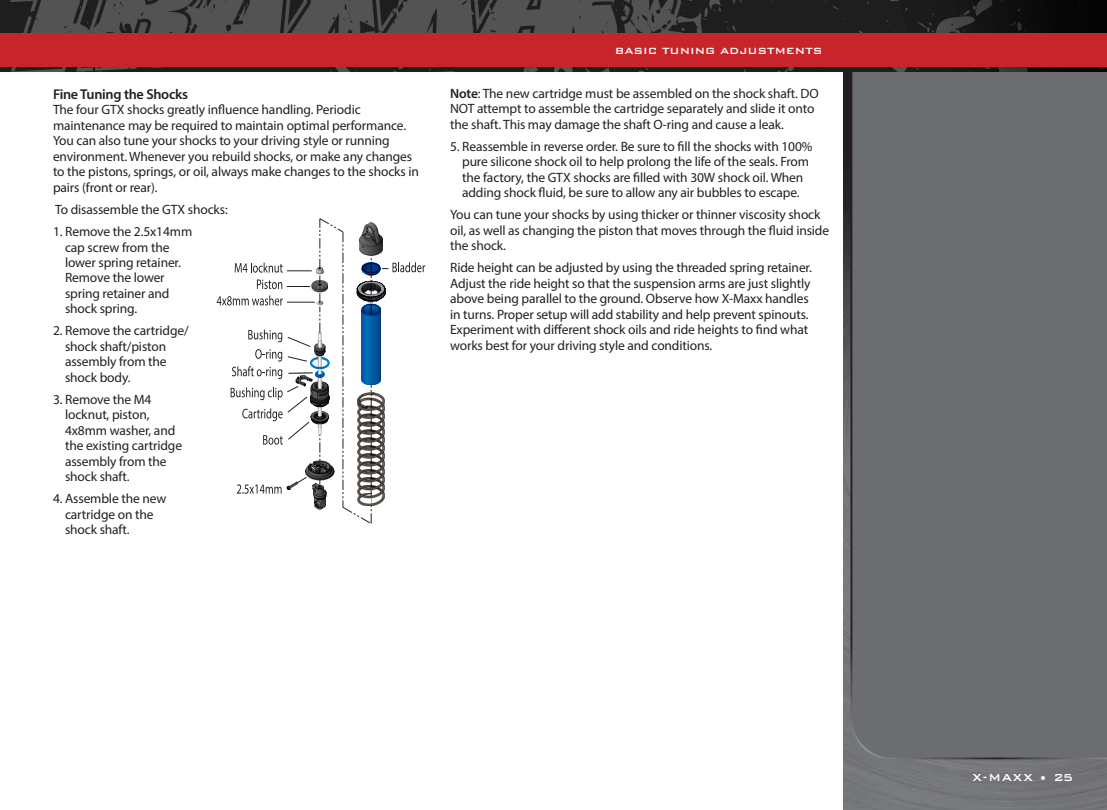
<style>
.page{position:relative;width:1107px;height:810px;background:#fff}
.page>*{position:absolute;margin:0;border:0;box-sizing:border-box;transform-origin:0 0}
.t1{font:600 14.25px "Myriad Pro";letter-spacing:-.02em;color:#231f20}
.t2{font:13.5px/15.5px "Myriad Pro";letter-spacing:-.01em;color:#231f20}
.t3{font:500 13.5px "Bank Gothic BT";letter-spacing:.045em;color:#fff}
.t4{font:500 12px "Bank Gothic BT";color:#fff}
.s1{font-weight:600}
</style>
<div class="page">
<img style="left:844px;top:71px;width:263px;height:739px">
<div style="left:850px;top:71px;width:257px;height:689px;background:#6c6d70"></div>
<img style="left:0;top:0;width:1107px;height:71px">
<div style="left:0;top:33px;width:1107px;height:34px;background:#c8242b"></div>
<svg style="left:217px;top:218px;width:208px;height:306px"></svg>
<p class="t1" style="left:53px;top:85px;width:137px">Fine Tuning the Shocks</p>
<p class="t2" style="left:53px;top:102px;width:367px">The four GTX shocks greatly influence handling. Periodic maintenance may be required to maintain optimal performance.<br>You can also tune your shocks to your driving style or running environment. Whenever you rebuild shocks, or make any changes to the pistons, springs, or oil, always make changes to the shocks in pairs (front or rear).</p>
<p class="t2" style="left:55px;top:201px;width:174px">To disassemble the GTX shocks:</p>
<p class="t2" style="left:65px;top:224px;width:129px;text-indent:-12px">1. Remove the 2.5x14mm cap screw from the lower spring retainer.<br>Remove the lower spring retainer and shock spring.</p>
<p class="t2" style="left:65px;top:323px;width:125px;text-indent:-12px">2. Remove the cartridge/ shock shaft/piston assembly from the shock body.</p>
<p class="t2" style="left:65px;top:392px;width:119px;text-indent:-12px">3. Remove the M4 locknut, piston,<br>4x8mm washer, and the existing cartridge assembly from the shock shaft.</p>
<p class="t2" style="left:65px;top:491px;width:103px;text-indent:-12px">4. Assemble the new cartridge on the shock shaft.</p>
<p class="t4" style="left:615px;top:44px;width:209px">BASIC TUNING ADJUSTMENTS</p>
<p class="t2" style="left:450px;top:85px;width:370px"><span class="s1">Note</span>: The new cartridge must be assembled on the shock shaft. DO<br>NOT attempt to assemble the cartridge separately and slide it onto the shaft. This may damage the shaft O-ring and cause a leak.</p>
<p class="t2" style="left:462px;top:138px;width:352px;text-indent:-12px">5. Reassemble in reverse order. Be sure to fill the shocks with 100% pure silicone shock oil to help prolong the life of the seals. From the factory, the GTX shocks are filled with 30W shock oil. When adding shock fluid, be sure to allow any air bubbles to escape.</p>
<p class="t2" style="left:450px;top:207px;width:381px">You can tune your shocks by using thicker or thinner viscosity shock oil, as well as changing the piston that moves through the fluid inside the shock.</p>
<p class="t2" style="left:450px;top:260px;width:363px">Ride height can be adjusted by using the threaded spring retainer.<br>Adjust the ride height so that the suspension arms are just slightly above being parallel to the ground. Observe how X-Maxx handles in turns. Proper setup will add stability and help prevent spinouts.<br>Experiment with different shock oils and ride heights to find what works best for your driving style and conditions.</p>
<p class="t3" style="left:972px;top:770px;width:103px">X-MAXX • 25</p>
</div>
